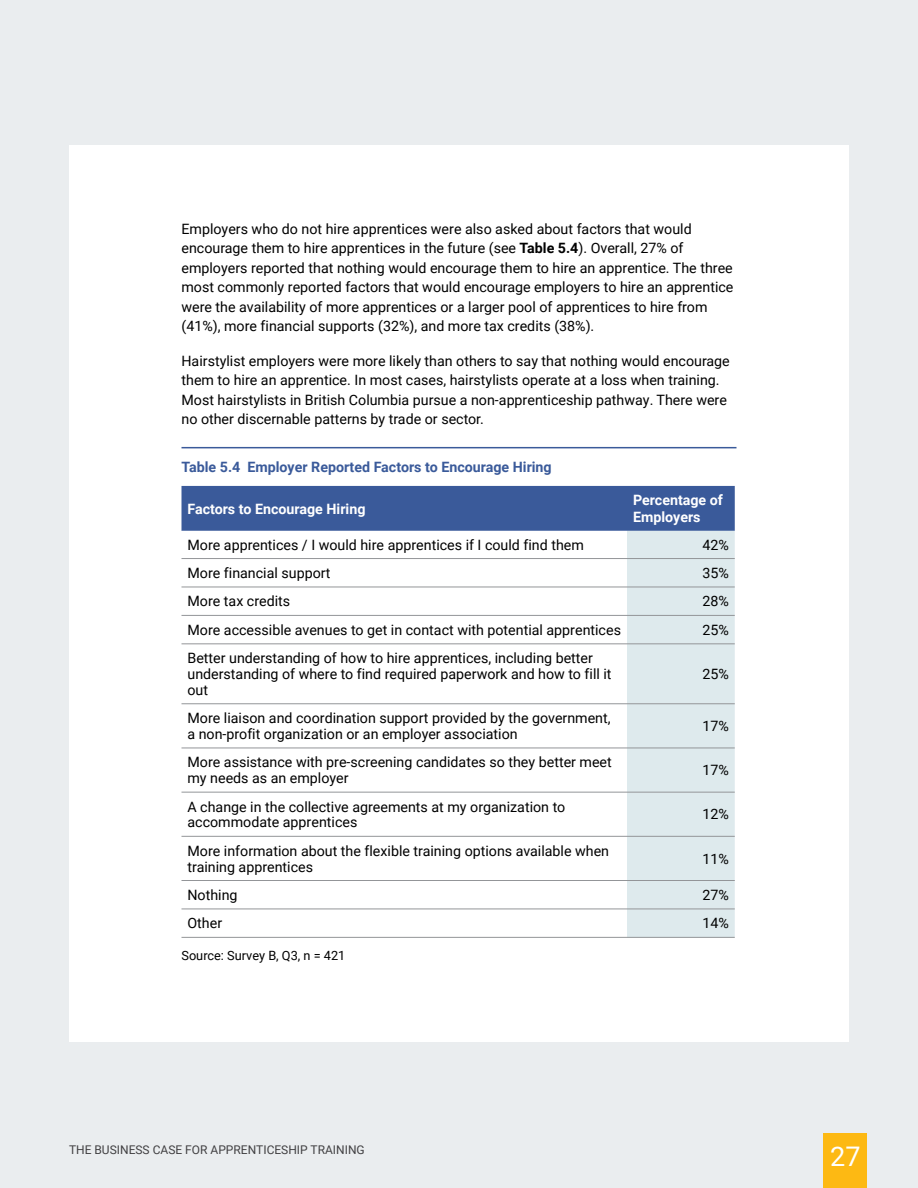
<style>
.page{position:relative;width:918px;height:1188px;background:#eaedef}
.page>*{position:absolute;margin:0;border:0;box-sizing:border-box;transform-origin:0 0}
.t1{font:27px "Roboto";color:#fff}
.Table_content_-_Left{font:14.25px/19.5px "Roboto";color:#000}
.Table_title{font:700 14.25px "Roboto";color:#3a5a9a}
.Table_Header{font:700 14.25px/16.5px "Roboto";color:#fff}
.Table_content_-_Righ{font:14.25px "Roboto";color:#000}
.Table_note{font:12.75px "Roboto";color:#000}
.t2{font:12px "Roboto";color:#414042}
.s1{font-weight:700}
</style>
<div class="page">
<div style="left:69px;top:146px;width:780px;height:896px;background:#fff"></div>
<hr style="left:182px;top:447px;width:554px;height:1px;background:#3a5a9a">
<div style="left:182px;top:486px;width:553px;height:45px;background:#3a5a9a"></div>
<svg style="left:182px;top:586px;width:445px;height:351px"></svg>
<div style="left:627px;top:531px;width:108px;height:406px;background:#deeaed"></div>
<hr style="left:182px;top:558px;width:445px;height:1px;background:#939598">
<hr style="left:627px;top:558px;width:108px;height:1px;background:#939598">
<hr style="left:182px;top:587px;width:445px;height:1px;background:#939598">
<hr style="left:627px;top:587px;width:108px;height:1px;background:#939598">
<hr style="left:182px;top:615px;width:445px;height:1px;background:#939598">
<hr style="left:627px;top:615px;width:108px;height:1px;background:#939598">
<hr style="left:182px;top:643px;width:445px;height:1px;background:#939598">
<hr style="left:627px;top:643px;width:108px;height:1px;background:#939598">
<hr style="left:182px;top:703px;width:445px;height:1px;background:#939598">
<hr style="left:627px;top:703px;width:108px;height:1px;background:#939598">
<hr style="left:182px;top:748px;width:445px;height:1px;background:#939598">
<hr style="left:627px;top:748px;width:108px;height:1px;background:#939598">
<hr style="left:182px;top:792px;width:445px;height:1px;background:#939598">
<hr style="left:627px;top:792px;width:108px;height:1px;background:#939598">
<hr style="left:182px;top:836px;width:445px;height:1px;background:#939598">
<hr style="left:627px;top:836px;width:108px;height:1px;background:#939598">
<hr style="left:182px;top:880px;width:445px;height:1px;background:#939598">
<hr style="left:627px;top:880px;width:108px;height:1px;background:#939598">
<hr style="left:182px;top:909px;width:445px;height:1px;background:#939598">
<hr style="left:627px;top:909px;width:108px;height:1px;background:#939598">
<hr style="left:182px;top:937px;width:445px;height:1px;background:#939598">
<hr style="left:627px;top:937px;width:108px;height:1px;background:#939598">
<div style="left:824px;top:1134px;width:43px;height:54px;background:#fdb913"></div>
<p class="Table_content_-_Left" style="left:182px;top:219px;width:553px">Employers who do not hire apprentices were also asked about factors that would encourage them to hire apprentices in the future (see <span class="s1">Table 5.4</span>). Overall, 27% of employers reported that nothing would encourage them to hire an apprentice. The three most commonly reported factors that would encourage employers to hire an apprentice were the availability of more apprentices or a larger pool of apprentices to hire from (41%), more financial supports (32%), and more tax credits (38%).</p>
<p class="Table_content_-_Left" style="left:182px;top:351px;width:550px">Hairstylist employers were more likely than others to say that nothing would encourage them to hire an apprentice. In most cases, hairstylists operate at a loss when training.<br>Most hairstylists in British Columbia pursue a non-apprenticeship pathway. There were no other discernable patterns by trade or sector.</p>
<p class="Table_title" style="left:182px;top:457px;width:372px">Table 5.4 Employer Reported Factors to Encourage Hiring</p>
<p class="Table_Header" style="left:188px;top:500px;width:180px">Factors to Encourage Hiring</p>
<p class="Table_Header" style="left:633px;top:492px;width:92px">Percentage of<br>Employers</p>
<p class="Table_content_-_Left" style="left:188px;top:534px;width:398px">More apprentices / I would hire apprentices if I could find them</p>
<p class="Table_content_-_Righ" style="left:702px;top:534px;width:28px">42%</p>
<p class="Table_content_-_Left" style="left:188px;top:563px;width:145px">More financial support</p>
<p class="Table_content_-_Righ" style="left:702px;top:563px;width:28px">35%</p>
<p class="Table_content_-_Left" style="left:188px;top:591px;width:104px">More tax credits</p>
<p class="Table_content_-_Righ" style="left:702px;top:591px;width:28px">28%</p>
<p class="Table_content_-_Left" style="left:188px;top:619px;width:435px">More accessible avenues to get in contact with potential apprentices</p>
<p class="Table_content_-_Righ" style="left:702px;top:620px;width:28px">25%</p>
<p class="Table_content_-_Left" style="left:188px;top:650px;width:426px;line-height:15.8px">Better understanding of how to hire apprentices, including better understanding of where to find required paperwork and how to fill it out</p>
<p class="Table_content_-_Righ" style="left:702px;top:664px;width:28px">25%</p>
<p class="Table_content_-_Left" style="left:188px;top:710px;width:425px;line-height:15.8px">More liaison and coordination support provided by the government, a non-profit organization or an employer association</p>
<p class="Table_content_-_Righ" style="left:702px;top:716px;width:28px">17%</p>
<p class="Table_content_-_Left" style="left:188px;top:754px;width:426px;line-height:15.8px">More assistance with pre-screening candidates so they better meet my needs as an employer</p>
<p class="Table_content_-_Righ" style="left:702px;top:760px;width:28px">17%</p>
<p class="Table_content_-_Left" style="left:188px;top:798px;width:379px;line-height:15.8px">A change in the collective agreements at my organization to accommodate apprentices</p>
<p class="Table_content_-_Righ" style="left:702px;top:804px;width:28px">12%</p>
<p class="Table_content_-_Left" style="left:188px;top:842px;width:423px;line-height:15.8px">More information about the flexible training options available when training apprentices</p>
<p class="Table_content_-_Righ" style="left:702px;top:849px;width:28px">11%</p>
<p class="Table_content_-_Left" style="left:188px;top:885px;width:52px">Nothing</p>
<p class="Table_content_-_Righ" style="left:702px;top:885px;width:28px">27%</p>
<p class="Table_content_-_Left" style="left:188px;top:913px;width:36px">Other</p>
<p class="Table_content_-_Righ" style="left:702px;top:913px;width:28px">14%</p>
<p class="Table_note" style="left:182px;top:947px;width:165px">Source: Survey B, Q3, n = 421</p>
<p class="t2" style="left:69px;top:1141px;width:297px">THE BUSINESS CASE FOR APPRENTICESHIP TRAINING</p>
<h1 class="t1" style="left:830px;top:1138px;width:32px">27</h1>
</div>
